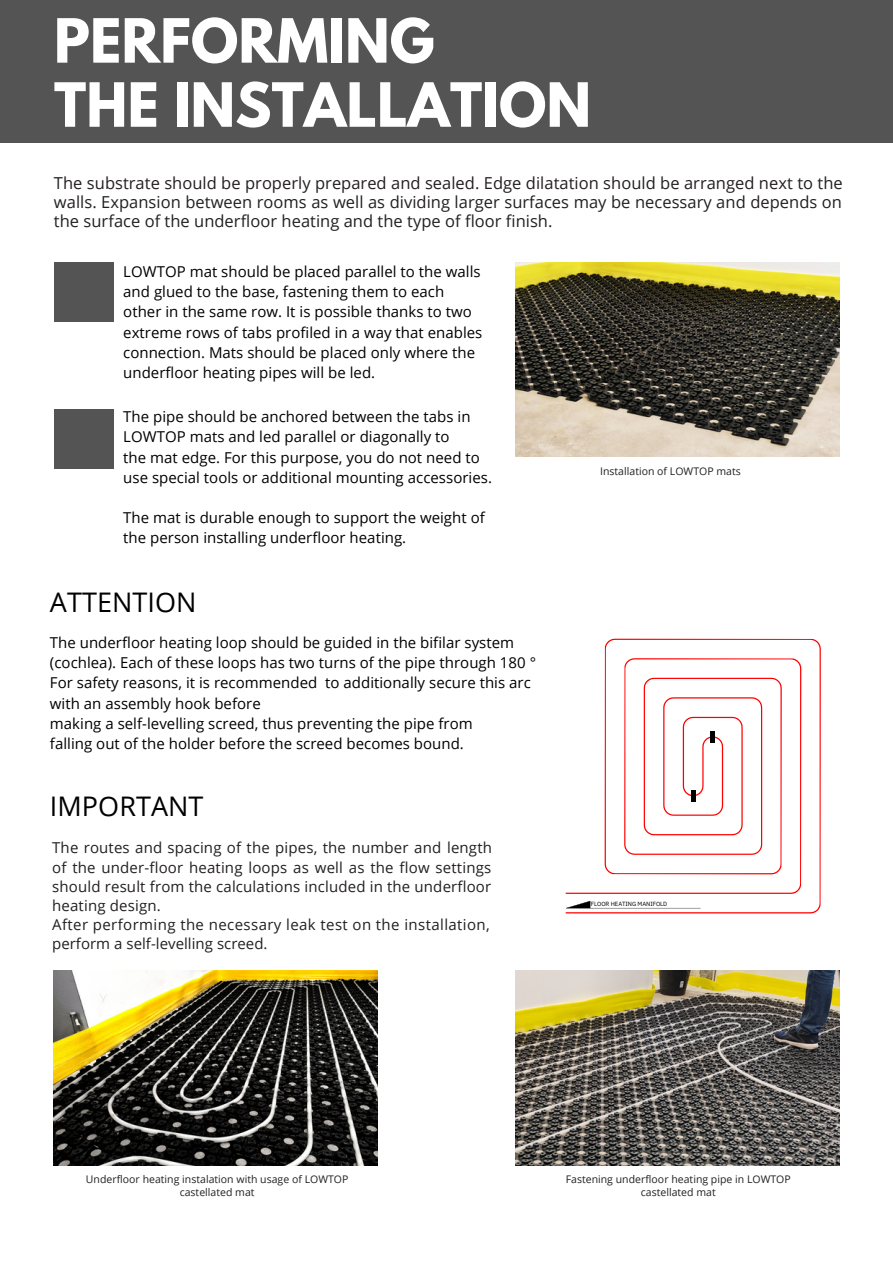
<style>
.page{position:relative;width:893px;height:1264px;background:#fff}
.page>*{position:absolute;margin:0;border:0;box-sizing:border-box;transform-origin:0 0}
.t1{font:700 54px/64.1px "League Spartan";color:#fff}
.t2{font:27px "Open Sans";letter-spacing:.005em;color:#000}
.t3{font:16.5px/19px "Open Sans";letter-spacing:.005em;color:#231f20;text-align:justify}
.t4{font:15px/20.2px "Open Sans";color:#000}
.t5{font:15px/19px "Open Sans";letter-spacing:.01em;color:#231f20}
.t6{font:10.5px/12.3px "Open Sans";color:#231f20;text-align:center}
.t7{font:6px "IBM Plex Sans";letter-spacing:-.01em;color:#000}
</style>
<div class="page">
<img style="left:54px;top:970px;width:324px;height:194px">
<img style="left:515px;top:970px;width:323px;height:194px">
<img style="left:515px;top:262px;width:323px;height:194px">
<div style="left:54px;top:262px;width:59px;height:59px;background:#545454"></div>
<div style="left:54px;top:408px;width:59px;height:60px;background:#545454"></div>
<svg style="left:566px;top:639px;width:254px;height:273px"></svg>
<svg style="left:710px;top:731px;width:5px;height:12px"></svg>
<svg style="left:691px;top:790px;width:5px;height:11px"></svg>
<svg style="left:566px;top:900px;width:134px;height:8px"></svg>
<div style="left:0;top:0;width:892px;height:142px;background:#545454"></div>
<h1 class="t1" style="left:54px;top:16px;width:538px">PERFORMING<br>THE INSTALLATION</h1>
<p class="t3" style="left:54px;top:173px;width:790px">The substrate should be properly prepared and sealed. Edge dilatation should be arranged next to the walls. Expansion between rooms as well as dividing larger surfaces may be necessary and depends on the surface of the underfloor heating and the type of floor finish.</p>
<p class="t4" style="left:123px;top:261px;width:360px">LOWTOP mat should be placed parallel to the walls and glued to the base, fastening them to each other in the same row. It is possible thanks to two extreme rows of tabs profiled in a way that enables connection. Mats should be placed only where the underfloor heating pipes will be led.</p>
<p class="t4" style="left:123px;top:406px;width:370px">The pipe should be anchored between the tabs in LOWTOP mats and led parallel or diagonally to<br>the mat edge. For this purpose, you do not need to use special tools or additional mounting accessories.</p>
<p class="t4" style="left:123px;top:507px;width:363px">The mat is durable enough to support the weight of the person installing underfloor heating.</p>
<h2 class="t2" style="left:50px;top:583px;width:148px">ATTENTION</h2>
<p class="t4" style="left:50px;top:632px;width:487px">The underfloor heating loop should be guided in the bifilar system (cochlea). Each of these loops has two turns of the pipe through 180 ° For safety reasons, it is recommended to additionally secure this arc with an assembly hook before<br>making a self-levelling screed, thus preventing the pipe from<br>falling out of the holder before the screed becomes bound.</p>
<h2 class="t2" style="left:50px;top:786px;width:155px">IMPORTANT</h2>
<p class="t5" style="left:52px;top:838px;width:441px">The routes and spacing of the pipes, the number and length of the under-floor heating loops as well as the flow settings should result from the calculations included in the underfloor heating design.<br>After performing the necessary leak test on the installation, perform a self-levelling screed.</p>
<p class="t6" style="left:600px;top:464px;width:142px">Installation of LOWTOP mats</p>
<p class="t7" style="left:591px;top:899px;width:78px">FLOOR HEATING MANIFOLD</p>
<p class="t6" style="left:86px;top:1172px;width:264px">Underfloor heating instalation with usage of LOWTOP castellated mat</p>
<p class="t6" style="left:565px;top:1172px;width:226px">Fastening underfloor heating pipe in LOWTOP castellated mat</p>
</div>
